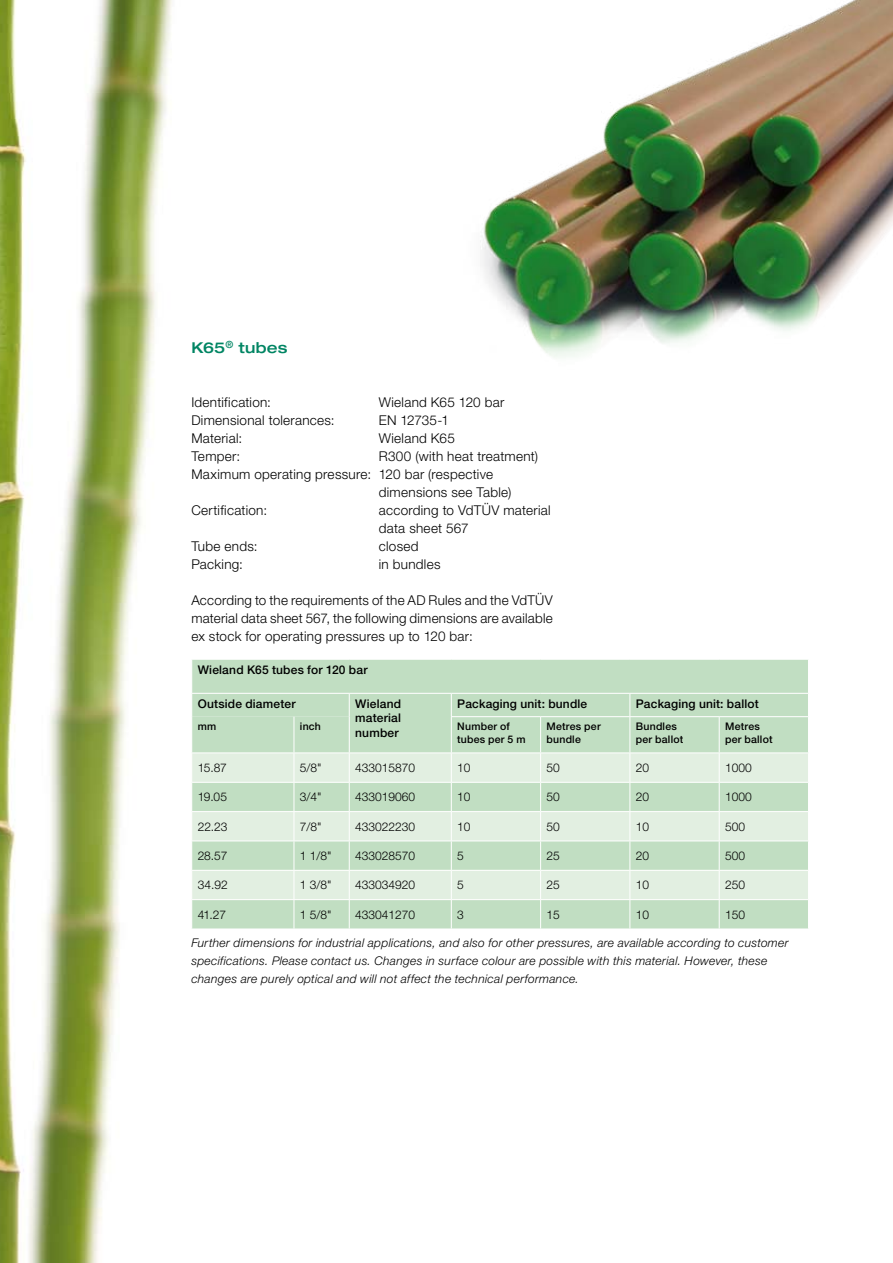
<style>
.page{position:relative;width:893px;height:1263px;background:#fff}
.page>*{position:absolute;margin:0;border:0;box-sizing:border-box;transform-origin:0 0}
.t1{font:500 expanded 15px "Helvetica Neue LT Pro";letter-spacing:.01em;color:#008563}
.t2{font:300 13.5px/18px "Helvetica Neue LT Pro";letter-spacing:.02em;color:#000}
.t3{font:italic 300 12px/18px "Helvetica Neue LT Pro";letter-spacing:.025em;color:#000}
.t4{font:300 12px "Helvetica Neue LT Pro";color:#000}
.t5{font:500 12px/14.4px "Helvetica Neue LT Pro";letter-spacing:.015em;color:#000;text-align:justify}
.t6{font:500 10.5px/12.6px "Helvetica Neue LT Pro";letter-spacing:.02em;color:#000}
</style>
<div class="page">
<img style="left:0;top:0;width:172px;height:1263px">
<img style="left:480px;top:0;width:413px;height:358px">
<div style="left:192px;top:660px;width:616px;height:33px;background:#c1dec2"></div>
<svg style="left:192px;top:693px;width:616px;height:235px;background:#cfe5cf"></svg>
<p class="t1" style="left:191px;top:338px;width:98px">K65<sup>®</sup> tubes</p>
<p class="t2" style="left:191px;top:393px;width:81px">Identification:</p>
<p class="t2" style="left:379px;top:393px;width:127px">Wieland K65 120 bar</p>
<p class="t2" style="left:191px;top:411px;width:145px">Dimensional tolerances:</p>
<p class="t2" style="left:379px;top:411px;width:72px">EN 12735-1</p>
<p class="t2" style="left:191px;top:429px;width:52px">Material:</p>
<p class="t2" style="left:379px;top:429px;width:78px">Wieland K65</p>
<p class="t2" style="left:191px;top:447px;width:51px">Temper:</p>
<p class="t2" style="left:379px;top:447px;width:161px">R300 (with heat treatment)</p>
<p class="t2" style="left:191px;top:465px;width:303px">Maximum operating pressure: 120 bar (respective</p>
<p class="t2" style="left:379px;top:483px;width:134px">dimensions see Table)</p>
<p class="t2" style="left:191px;top:501px;width:77px">Certification:</p>
<p class="t2" style="left:379px;top:501px;width:173px">according to VdTÜV material data sheet 567</p>
<p class="t2" style="left:191px;top:537px;width:68px">Tube ends:</p>
<p class="t2" style="left:379px;top:537px;width:41px">closed</p>
<p class="t2" style="left:191px;top:555px;width:53px">Packing:</p>
<p class="t2" style="left:379px;top:555px;width:63px">in bundles</p>
<p class="t2" style="left:191px;top:591px;width:363px;text-align:justify">According to the requirements of the AD Rules and the VdTÜV material data sheet 567, the following dimensions are available ex stock for operating pressures up to 120 bar:</p>
<p class="t5" style="left:198px;top:662px;width:171px">Wieland K65 tubes for 120 bar</p>
<p class="t5" style="left:198px;top:696px;width:99px">Outside diameter</p>
<p class="t5" style="left:355px;top:696px;width:47px">Wieland material number</p>
<p class="t5" style="left:457px;top:696px;width:131px">Packaging unit: bundle</p>
<p class="t5" style="left:636px;top:696px;width:124px">Packaging unit: ballot</p>
<p class="t6" style="left:198px;top:720px;width:20px">mm</p>
<p class="t6" style="left:300px;top:720px;width:23px">inch</p>
<p class="t6" style="left:457px;top:720px;width:70px">Number of tubes per 5 m</p>
<p class="t6" style="left:547px;top:720px;width:56px">Metres per bundle</p>
<p class="t6" style="left:636px;top:720px;width:49px">Bundles per ballot</p>
<p class="t6" style="left:725px;top:720px;width:49px">Metres per ballot</p>
<p class="t4" style="left:198px;top:760px;width:31px">15.87</p>
<p class="t4" style="left:300px;top:760px;width:23px">5/8"</p>
<p class="t4" style="left:355px;top:760px;width:62px">433015870</p>
<p class="t4" style="left:457px;top:760px;width:15px">10</p>
<p class="t4" style="left:547px;top:760px;width:15px">50</p>
<p class="t4" style="left:636px;top:760px;width:15px">20</p>
<p class="t4" style="left:725px;top:760px;width:28px">1000</p>
<p class="t4" style="left:198px;top:790px;width:31px">19.05</p>
<p class="t4" style="left:300px;top:790px;width:23px">3/4"</p>
<p class="t4" style="left:355px;top:790px;width:62px">433019060</p>
<p class="t4" style="left:457px;top:790px;width:15px">10</p>
<p class="t4" style="left:547px;top:790px;width:15px">50</p>
<p class="t4" style="left:636px;top:790px;width:15px">20</p>
<p class="t4" style="left:725px;top:790px;width:28px">1000</p>
<p class="t4" style="left:198px;top:819px;width:31px">22.23</p>
<p class="t4" style="left:300px;top:819px;width:23px">7/8"</p>
<p class="t4" style="left:355px;top:819px;width:62px">433022230</p>
<p class="t4" style="left:457px;top:819px;width:15px">10</p>
<p class="t4" style="left:547px;top:819px;width:15px">50</p>
<p class="t4" style="left:636px;top:819px;width:15px">10</p>
<p class="t4" style="left:725px;top:819px;width:22px">500</p>
<p class="t4" style="left:198px;top:848px;width:31px">28.57</p>
<p class="t4" style="left:300px;top:848px;width:33px">1 1/8"</p>
<p class="t4" style="left:355px;top:848px;width:62px">433028570</p>
<p class="t4" style="left:457px;top:848px;width:8px">5</p>
<p class="t4" style="left:547px;top:848px;width:15px">25</p>
<p class="t4" style="left:636px;top:848px;width:15px">20</p>
<p class="t4" style="left:725px;top:848px;width:22px">500</p>
<p class="t4" style="left:198px;top:878px;width:31px">34.92</p>
<p class="t4" style="left:300px;top:878px;width:33px">1 3/8"</p>
<p class="t4" style="left:355px;top:878px;width:62px">433034920</p>
<p class="t4" style="left:457px;top:878px;width:8px">5</p>
<p class="t4" style="left:547px;top:878px;width:15px">25</p>
<p class="t4" style="left:636px;top:878px;width:15px">10</p>
<p class="t4" style="left:725px;top:878px;width:22px">250</p>
<p class="t4" style="left:198px;top:907px;width:30px">41.27</p>
<p class="t4" style="left:300px;top:907px;width:33px">1 5/8"</p>
<p class="t4" style="left:355px;top:907px;width:62px">433041270</p>
<p class="t4" style="left:457px;top:907px;width:8px">3</p>
<p class="t4" style="left:547px;top:907px;width:15px">15</p>
<p class="t4" style="left:636px;top:907px;width:15px">10</p>
<p class="t4" style="left:725px;top:907px;width:22px">150</p>
<p class="t3" style="left:191px;top:933px;width:599px">Further dimensions for industrial applications, and also for other pressures, are available according to customer specifications. Please contact us. Changes in surface colour are possible with this material. However, these changes are purely optical and will not affect the technical performance.</p>
</div>
